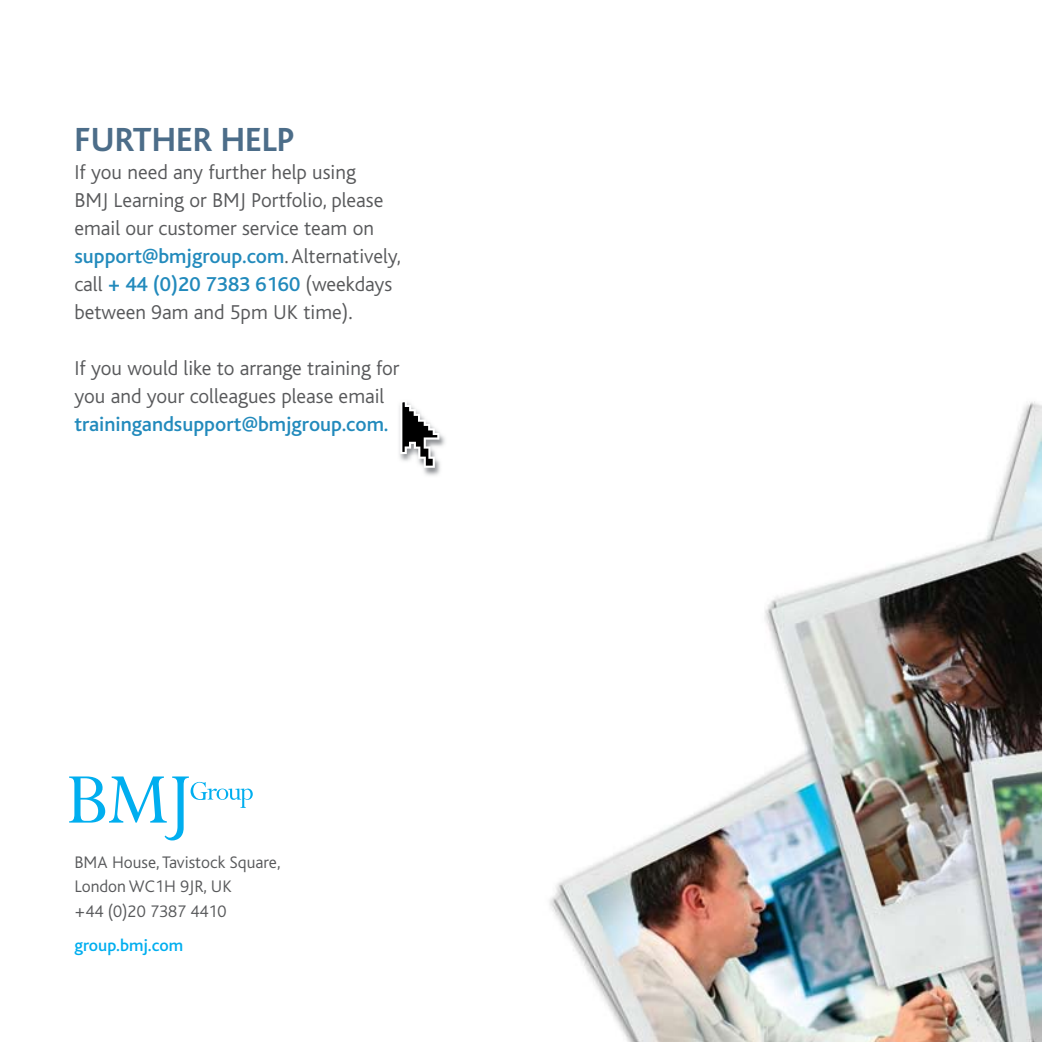
<style>
.page{position:relative;width:1042px;height:1042px;background:#fff}
.page>*{position:absolute;margin:0;border:0;box-sizing:border-box;transform-origin:0 0}
.t1{font:700 35px "Bliss";color:#4c6d89}
.t2{font:300 21px/28px "Bliss";color:#58595b}
.t3{font:500 21px "Bliss";color:#228abc}
.t4{font:300 17.5px/24.5px "Bliss";color:#58595b}
.t5{font:500 17.5px "Bliss";color:#00aeef}
.s1{font-weight:500;color:#228abc}
</style>
<div class="page">
<img style="left:169px;top:401px;width:873px;height:641px">
<svg style="left:69px;top:776px;width:184px;height:64px"></svg>
<img style="left:396px;top:401px;width:53px;height:78px">
<svg style="left:400px;top:401px;width:39px;height:67px"></svg>
<h1 class="t1" style="left:74px;top:121px;width:222px">FURTHER HELP</h1>
<p class="t2" style="left:74px;top:158px;width:328px">If you need any further help using<br>BMJ Learning or BMJ Portfolio, please email our customer service team on <span class="s1">support@bmjgroup.com</span>. Alternatively, call <span class="s1">+ 44 (0)20 7383 6160</span> (weekdays between 9am and 5pm UK time).</p>
<p class="t2" style="left:74px;top:354px;width:327px">If you would like to arrange training for you and your colleagues please email</p>
<p class="t3" style="left:74px;top:413px;width:316px">trainingandsupport@bmjgroup.com.</p>
<p class="t4" style="left:74px;top:850px;width:208px">BMA House, Tavistock Square,<br>London WC1H 9JR, UK<br>+44 (0)20 7387 4410</p>
<p class="t5" style="left:74px;top:936px;width:110px">group.bmj.com</p>
</div>
